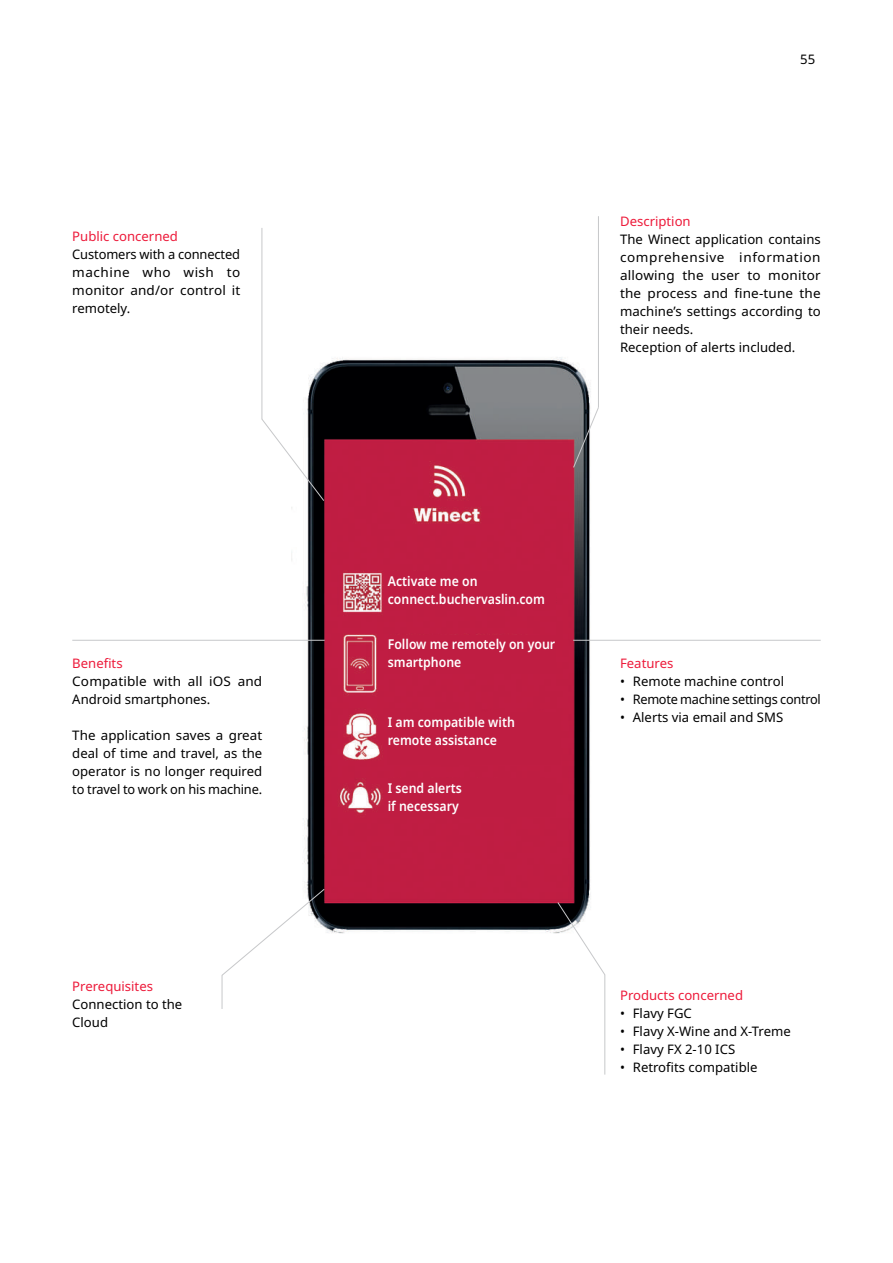
<style>
.page{position:relative;width:893px;height:1263px;background:#fff}
.page>*{position:absolute;margin:0;border:0;box-sizing:border-box;transform-origin:0 0}
.t1{font:600 13.5px/18px "Noto Sans";color:#fff;scale:.91 1}
.t2{font:13.2px/18px "Noto Sans";color:#000}
.t3{font:13.2px "Noto Sans";color:#ed1a3a}
.t4{font:13.2px "Noto Sans";letter-spacing:-.025em;color:#000}
.t5{font:600 9px "Noto Sans";color:#fff}
</style>
<div class="page">
<img style="left:292px;top:357px;width:310px;height:577px">
<hr style="left:72px;top:640px;width:253px;height:1px;background:#c7c8ca">
<hr style="left:573px;top:640px;width:248px;height:1px;background:#c7c8ca">
<hr style="left:598px;top:216px;width:1px;height:191px;background:#c7c8ca">
<hr style="left:262px;top:228px;width:1px;height:191px;background:#c7c8ca">
<hr style="left:222px;top:975px;width:1px;height:34px;background:#c7c8ca">
<hr style="left:604px;top:975px;width:1px;height:99px;background:#c7c8ca">
<svg style="left:221px;top:888px;width:104px;height:88px"></svg>
<svg style="left:557px;top:901px;width:49px;height:75px"></svg>
<svg style="left:573px;top:406px;width:26px;height:62px"></svg>
<svg style="left:261px;top:418px;width:64px;height:84px"></svg>
<div style="left:388px;top:571px;width:167px;height:39px;background:#bf1d42"></div>
<div style="left:388px;top:635px;width:167px;height:39px;background:#bf1d42"></div>
<div style="left:388px;top:713px;width:173px;height:52px;background:#bf1d42"></div>
<div style="left:388px;top:778px;width:167px;height:39px;background:#bf1d42"></div>
<p class="t3" style="left:72px;top:227px;width:107px">Public concerned</p>
<p class="t2" style="left:72px;top:246px;width:170px;text-align:justify">Customers with a connected machine who wish to monitor and/or control it remotely.</p>
<p class="t3" style="left:72px;top:654px;width:52px">Benefits</p>
<p class="t2" style="left:72px;top:673px;width:191px">Compatible with all iOS and<br>Android smartphones.</p>
<p class="t2" style="left:72px;top:727px;width:191px;text-align:justify">The application saves a great deal of time and travel, as the operator is no longer required to travel to work on his machine.</p>
<p class="t3" style="left:72px;top:977px;width:82px">Prerequisites</p>
<p class="t2" style="left:72px;top:996px;width:112px">Connection to the<br>Cloud</p>
<p class="t2" style="left:800px;top:50px;width:17px">55</p>
<p class="t3" style="left:620px;top:211px;width:72px">Description</p>
<p class="t2" style="left:620px;top:230px;width:202px">The Winect application contains comprehensive information allowing the user to monitor the process and fine-tune the machine’s settings according to their needs.<br>Reception of alerts included.</p>
<p class="t1" style="left:388px;top:572px;width:174px">Activate me on connect.buchervaslin.com</p>
<p class="t1" style="left:388px;top:636px;width:186px">Follow me remotely on your smartphone</p>
<p class="t5" style="left:438px;top:573px;width:4px">-</p>
<p class="t5" style="left:432px;top:636px;width:4px">-</p>
<p class="t1" style="left:388px;top:714px;width:141px">I am compatible with remote assistance</p>
<p class="t1" style="left:388px;top:779px;width:83px">I send alerts if necessary</p>
<p class="t3" style="left:620px;top:654px;width:55px">Features</p>
<p class="t2" style="left:620px;top:673px;width:166px">• Remote machine control</p>
<p class="t4" style="left:620px;top:690px;width:202px">• Remote machine settings control</p>
<p class="t2" style="left:620px;top:709px;width:165px">• Alerts via email and SMS</p>
<p class="t3" style="left:620px;top:986px;width:125px">Products concerned</p>
<p class="t2" style="left:620px;top:1005px;width:73px">• Flavy FGC</p>
<p class="t2" style="left:620px;top:1023px;width:172px">• Flavy X-Wine and X-Treme</p>
<p class="t2" style="left:620px;top:1041px;width:117px">• Flavy FX 2-10 ICS</p>
<p class="t2" style="left:620px;top:1059px;width:139px">• Retrofits compatible</p>
</div>
